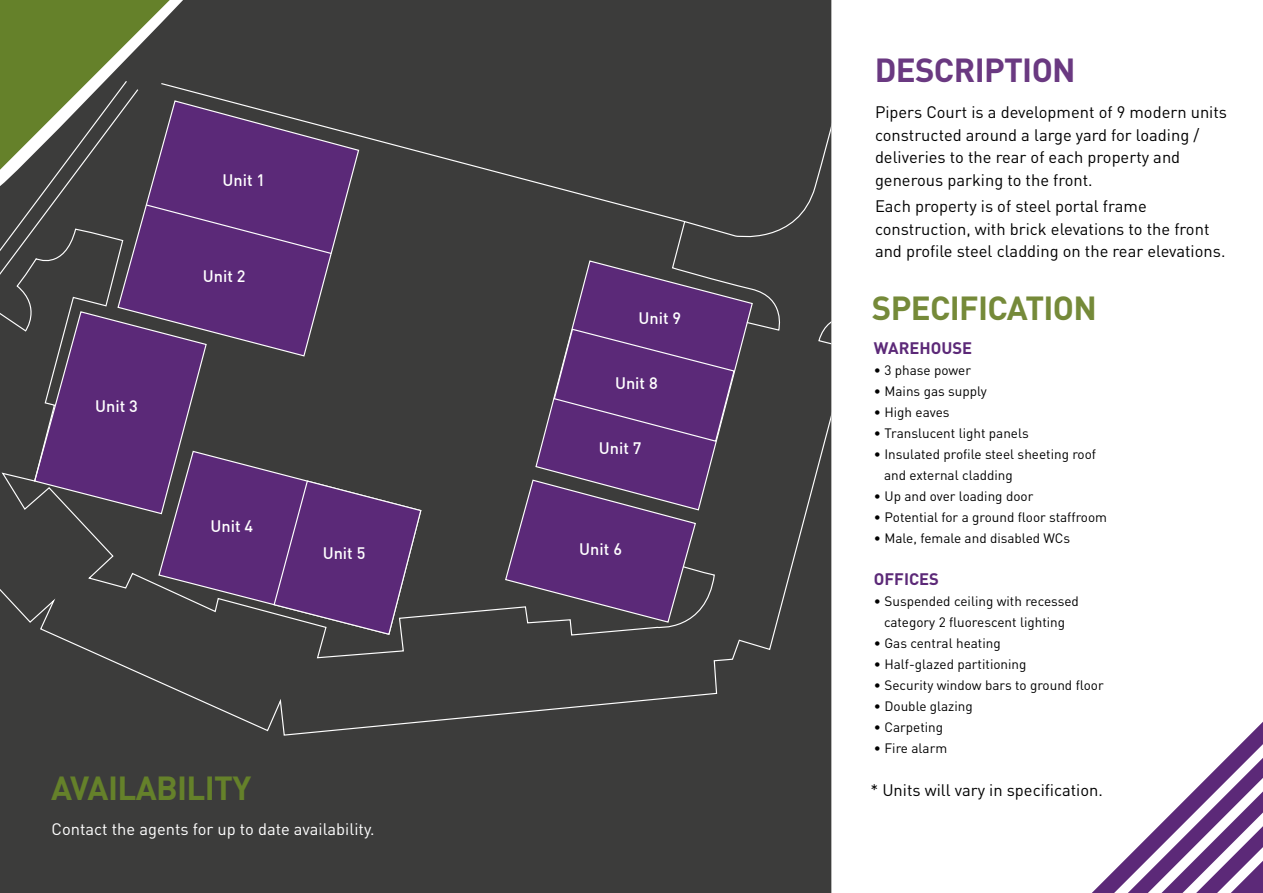
<style>
.page{position:relative;width:1263px;height:893px;background:#fff}
.page>*{position:absolute;margin:0;border:0;box-sizing:border-box;transform-origin:0 0}
.t1{font:700 33px "DIN5";letter-spacing:-.02em;color:#758a39}
.t2{font:700 33px "DIN5";letter-spacing:-.02em;color:#65812a}
.t3{font:700 33px "DIN5";letter-spacing:-.02em;color:#6a3981}
.t4{font:16.5px/22.5px "DIN5";color:#000}
.t5{font:16.5px "DIN5";color:#fff}
.t6{font:700 16.5px "DIN5";color:#5c2978}
.t7{font:500 16.35px "DIN";color:#fff}
.t8{font:13.5px/21px "DIN5";color:#000}
</style>
<div class="page">
<div style="left:0;top:0;width:831px;height:893px;background:#3c3c3b"></div>
<div style="left:422px;top:82px;width:364px;height:146px;background:#3c3c3b"></div>
<svg style="left:0;top:0;width:422px;height:228px;background:#504a4d"></svg>
<div style="left:683px;top:88px;width:148px;height:140px;background:#3c3c3b"></div>
<svg style="left:0;top:228px;width:831px;height:508px;background:#483a50"></svg>
<svg style="left:1092px;top:722px;width:171px;height:171px"></svg>
<p class="t7" style="left:223px;top:170px;width:44px">Unit 1</p>
<p class="t7" style="left:95px;top:396px;width:44px">Unit 3</p>
<p class="t7" style="left:203px;top:265px;width:44px">Unit 2</p>
<p class="t7" style="left:210px;top:515px;width:44px">Unit 4</p>
<p class="t7" style="left:639px;top:308px;width:44px">Unit 9</p>
<p class="t7" style="left:615px;top:373px;width:44px">Unit 8</p>
<p class="t7" style="left:599px;top:438px;width:44px">Unit 7</p>
<p class="t7" style="left:323px;top:543px;width:44px">Unit 5</p>
<p class="t7" style="left:579px;top:538px;width:44px">Unit 6</p>
<h1 class="t2" style="left:51px;top:766px;width:202px">AVAILABILITY</h1>
<p class="t5" style="left:52px;top:819px;width:325px">Contact the agents for up to date availability.</p>
<h1 class="t3" style="left:875px;top:48px;width:203px">DESCRIPTION</h1>
<p class="t4" style="left:875px;top:101px;width:354px">Pipers Court is a development of 9 modern units constructed around a large yard for loading / deliveries to the rear of each property and generous parking to the front.</p>
<p class="t4" style="left:875px;top:195px;width:352px">Each property is of steel portal frame construction, with brick elevations to the front and profile steel cladding on the rear elevations.</p>
<h1 class="t1" style="left:872px;top:286px;width:227px">SPECIFICATION</h1>
<p class="t6" style="left:874px;top:337px;width:100px">WAREHOUSE</p>
<p class="t8" style="left:874px;top:359px;width:99px">• 3 phase power</p>
<p class="t8" style="left:874px;top:380px;width:114px">• Mains gas supply</p>
<p class="t8" style="left:874px;top:401px;width:77px">• High eaves</p>
<p class="t8" style="left:874px;top:422px;width:156px">• Translucent light panels</p>
<p class="t8" style="left:884px;top:443px;width:214px;text-indent:-10px">• Insulated profile steel sheeting roof and external cladding</p>
<p class="t8" style="left:874px;top:485px;width:161px">• Up and over loading door</p>
<p class="t8" style="left:874px;top:506px;width:235px">• Potential for a ground floor staffroom</p>
<p class="t8" style="left:874px;top:527px;width:198px">• Male, female and disabled WCs</p>
<p class="t6" style="left:874px;top:568px;width:67px">OFFICES</p>
<p class="t8" style="left:874px;top:590px;width:207px;text-align:center">• Suspended ceiling with recessed category 2 fluorescent lighting</p>
<p class="t8" style="left:874px;top:632px;width:128px">• Gas central heating</p>
<p class="t8" style="left:874px;top:653px;width:154px">• Half-glazed partitioning</p>
<p class="t8" style="left:874px;top:674px;width:231px">• Security window bars to ground floor</p>
<p class="t8" style="left:874px;top:695px;width:100px">• Double glazing</p>
<p class="t8" style="left:874px;top:716px;width:71px">• Carpeting</p>
<p class="t8" style="left:874px;top:737px;width:75px">• Fire alarm</p>
<p class="t4" style="left:870px;top:779px;width:234px">* Units will vary in specification.</p>
</div>
